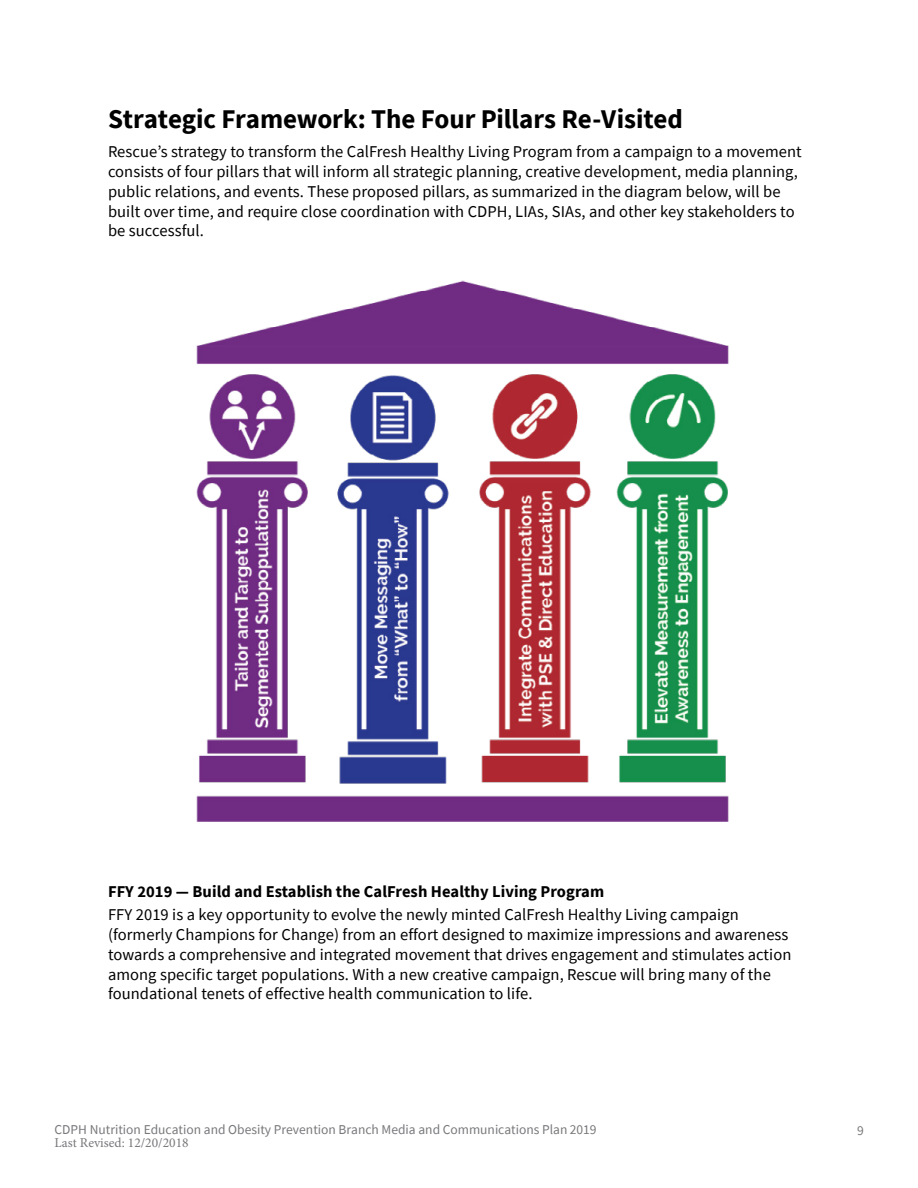
<style>
.page{position:relative;width:918px;height:1188px;background:#fff}
.page>*{position:absolute;margin:0;border:0;box-sizing:border-box;transform-origin:0 0}
.Page_Titles{font:700 27px "Source Sans Pro";letter-spacing:-.005em;color:#000}
.Body_Copy{font:16.5px/19.8px "Source Sans Pro";letter-spacing:.005em;color:#000}
.Subtitles{font:700 16.5px "Source Sans Pro";letter-spacing:.005em;color:#000}
.t1{font:13.5px "Source Sans Pro";color:#77787b}
.t2{font:13.5px "Minion Pro";color:#77787b}
</style>
<div class="page">
<img style="left:196px;top:280px;width:533px;height:542px">
<h1 class="Page_Titles" style="left:108px;top:101px;width:576px">Strategic Framework: The Four Pillars Re-Visited</h1>
<p class="Body_Copy" style="left:108px;top:142px;width:695px">Rescue’s strategy to transform the CalFresh Healthy Living Program from a campaign to a movement consists of four pillars that will inform all strategic planning, creative development, media planning, public relations, and events. These proposed pillars, as summarized in the diagram below, will be built over time, and require close coordination with CDPH, LIAs, SIAs, and other key stakeholders to be successful.</p>
<p class="Subtitles" style="left:108px;top:880px;width:498px">FFY 2019 — Build and Establish the CalFresh Healthy Living Program</p>
<p class="Body_Copy" style="left:108px;top:905px;width:685px">FFY 2019 is a key opportunity to evolve the newly minted CalFresh Healthy Living campaign (formerly Champions for Change) from an effort designed to maximize impressions and awareness towards a comprehensive and integrated movement that drives engagement and stimulates action among specific target populations. With a new creative campaign, Rescue will bring many of the foundational tenets of effective health communication to life.</p>
<p class="t1" style="left:55px;top:1121px;width:544px">CDPH Nutrition Education and Obesity Prevention Branch Media and Communications Plan 2019</p>
<p class="t2" style="left:55px;top:1134px;width:136px">Last Revised: 12/20/2018</p>
<p class="t1" style="left:857px;top:1121px;width:8px">9</p>
</div>
